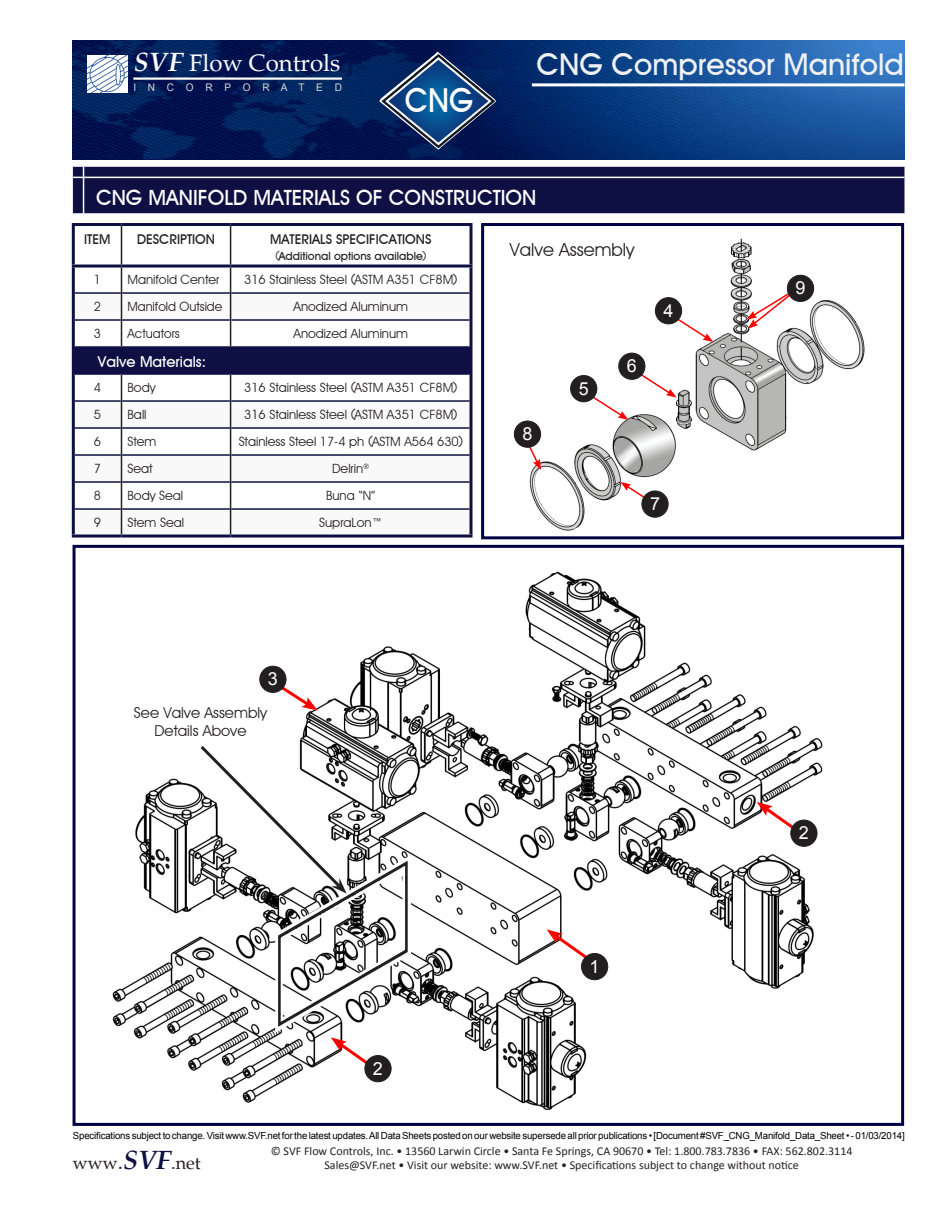
<style>
.page{position:relative;width:945px;height:1215px;background:#fff}
.page>*{position:absolute;margin:0;border:0;box-sizing:border-box;transform-origin:0 0}
.t1{font:700 33px "Decker";color:#fff;scale:.94 1}
.t2{font:700 30px "Decker";color:#f0f1f2}
.t3{font:24px "Palatino";color:#fbfdfe}
.t4{font:700 21px "Decker";color:#fff}
.t5{font:18px "Decker";color:#231f20}
.t6{font:18px "Palatino";color:#231f20}
.t7{font:18px "Arial";color:#fff}
.t8{font:15px/18px "Decker";color:#231f20;text-align:center}
.t9{font:700 15px "Decker";color:#fff}
.t10{font:700 13.5px "Decker";color:#231f20}
.t11{font:12.75px "Decker";color:#231f20}
.t12{font:12px/14.2px "Calibri";color:#231f20;text-align:center}
.t13{font:700 11.25px "Decker";color:#231f20}
.t14{font:10.5px "Arial";color:#d6d7d8;scale:.96 1}
.t15{font:9.75px "Arial";letter-spacing:-.02em;color:#000}
.s1{font-weight:700;font-style:italic;font-size:27px}
.s2{font-size:21px}
.s3{font-weight:700;font-style:italic;font-size:27px;color:#0e0f43}
</style>
<div class="page">
<img style="left:112px;top:571px;width:711px;height:539px">
<img style="left:522px;top:238px;width:343px;height:293px">
<img style="left:73px;top:40px;width:831px;height:119px">
<img style="left:88px;top:56px;width:39px;height:36px">
<hr style="left:133px;top:77px;width:209px;height:3px;background:#fbfdfe">
<hr style="left:532px;top:83px;width:372px;height:3px;background:#fff">
<svg style="left:376px;top:49px;width:123px;height:104px;background:#011b57"></svg>
<img style="left:381px;top:54px;width:114px;height:94px">
<div style="left:73px;top:167px;width:831px;height:46px;background:#0e0f43"></div>
<hr style="left:73px;top:177px;width:832px;height:1px;background:#fbfdfe">
<hr style="left:83px;top:167px;width:1px;height:49px;background:#fbfdfe">
<hr style="left:72px;top:223px;width:50px;height:3px;background:#0e0f43">
<hr style="left:72px;top:226px;width:3px;height:39px;background:#0e0f43">
<hr style="left:122px;top:223px;width:109px;height:3px;background:#0e0f43">
<hr style="left:231px;top:223px;width:241px;height:3px;background:#0e0f43">
<hr style="left:470px;top:226px;width:2px;height:39px;background:#0e0f43">
<hr style="left:72px;top:268px;width:3px;height:25px;background:#0e0f43">
<hr style="left:470px;top:268px;width:2px;height:25px;background:#0e0f43">
<hr style="left:72px;top:293px;width:3px;height:27px;background:#0e0f43">
<hr style="left:470px;top:293px;width:2px;height:27px;background:#0e0f43">
<hr style="left:72px;top:320px;width:3px;height:27px;background:#0e0f43">
<hr style="left:470px;top:320px;width:2px;height:27px;background:#0e0f43">
<hr style="left:72px;top:347px;width:3px;height:27px;background:#0e0f43">
<hr style="left:470px;top:347px;width:2px;height:27px;background:#0e0f43">
<hr style="left:72px;top:374px;width:3px;height:27px;background:#0e0f43">
<hr style="left:470px;top:374px;width:2px;height:27px;background:#0e0f43">
<hr style="left:72px;top:401px;width:3px;height:27px;background:#0e0f43">
<hr style="left:470px;top:401px;width:2px;height:27px;background:#0e0f43">
<hr style="left:72px;top:428px;width:3px;height:27px;background:#0e0f43">
<hr style="left:470px;top:428px;width:2px;height:27px;background:#0e0f43">
<hr style="left:72px;top:455px;width:3px;height:27px;background:#0e0f43">
<hr style="left:470px;top:455px;width:2px;height:27px;background:#0e0f43">
<hr style="left:72px;top:482px;width:3px;height:27px;background:#0e0f43">
<hr style="left:470px;top:482px;width:2px;height:27px;background:#0e0f43">
<hr style="left:72px;top:509px;width:3px;height:26px;background:#0e0f43">
<hr style="left:470px;top:509px;width:2px;height:26px;background:#0e0f43">
<hr style="left:72px;top:535px;width:50px;height:3px;background:#0e0f43">
<hr style="left:122px;top:535px;width:109px;height:3px;background:#0e0f43">
<hr style="left:231px;top:535px;width:241px;height:3px;background:#0e0f43">
<hr style="left:121px;top:226px;width:1px;height:39px;background:#231f20">
<hr style="left:230px;top:226px;width:1px;height:39px;background:#231f20">
<hr style="left:72px;top:265px;width:50px;height:3px;background:#0e0f43">
<hr style="left:122px;top:265px;width:109px;height:3px;background:#0e0f43">
<hr style="left:231px;top:265px;width:241px;height:3px;background:#0e0f43">
<svg style="left:73px;top:268px;width:398px;height:267px"></svg>
<svg style="left:273px;top:680px;width:45px;height:31px"></svg>
<svg style="left:547px;top:929px;width:48px;height:36px"></svg>
<div style="left:582px;top:953px;width:26px;height:27px;background:#231f20;border-radius:50%"></div>
<div style="left:581px;top:953px;width:27px;height:27px;border:1px solid #231f20;border-radius:50%"></div>
<svg style="left:757px;top:802px;width:48px;height:36px"></svg>
<div style="left:791px;top:820px;width:26px;height:26px;background:#231f20;border-radius:50%"></div>
<div style="left:790px;top:820px;width:27px;height:27px;border:1px solid #231f20;border-radius:50%"></div>
<div style="left:260px;top:666px;width:26px;height:26px;background:#231f20;border-radius:50%"></div>
<div style="left:259px;top:666px;width:27px;height:27px;border:1px solid #231f20;border-radius:50%"></div>
<div style="left:571px;top:376px;width:26px;height:26px;background:#231f20;border-radius:50%"></div>
<div style="left:570px;top:375px;width:27px;height:27px;border:1px solid #231f20;border-radius:50%"></div>
<svg style="left:671px;top:314px;width:42px;height:28px"></svg>
<div style="left:655px;top:298px;width:27px;height:26px;background:#231f20;border-radius:50%"></div>
<div style="left:655px;top:297px;width:27px;height:27px;border:1px solid #231f20;border-radius:50%"></div>
<svg style="left:586px;top:369px;width:91px;height:51px"></svg>
<div style="left:619px;top:353px;width:26px;height:26px;background:#231f20;border-radius:50%"></div>
<div style="left:618px;top:353px;width:27px;height:27px;border:1px solid #231f20;border-radius:50%"></div>
<svg style="left:620px;top:482px;width:43px;height:28px"></svg>
<div style="left:642px;top:491px;width:26px;height:26px;background:#231f20;border-radius:50%"></div>
<div style="left:642px;top:491px;width:27px;height:27px;border:1px solid #231f20;border-radius:50%"></div>
<svg style="left:526px;top:442px;width:15px;height:28px"></svg>
<div style="left:514px;top:421px;width:27px;height:26px;background:#231f20;border-radius:50%"></div>
<div style="left:514px;top:421px;width:27px;height:27px;border:1px solid #231f20;border-radius:50%"></div>
<svg style="left:746px;top:291px;width:48px;height:38px"></svg>
<div style="left:787px;top:275px;width:27px;height:26px;background:#231f20;border-radius:50%"></div>
<div style="left:787px;top:275px;width:27px;height:27px;border:1px solid #231f20;border-radius:50%"></div>
<div style="left:481px;top:223px;width:423px;height:316px;border:3px solid #000045"></div>
<div style="left:73px;top:545px;width:831px;height:581px;border:3px solid #000045"></div>
<div style="left:365px;top:1056px;width:26px;height:26px;background:#231f20;border-radius:50%"></div>
<div style="left:364px;top:1055px;width:28px;height:27px;border:1px solid #231f20;border-radius:50%"></div>
<svg style="left:197px;top:743px;width:217px;height:330px"></svg>
<p class="t3" style="left:134px;top:49px;width:208px"><span class="s1">SVF</span> Flow Controls</p>
<p class="t14" style="left:133px;top:80px;width:219px">I N C O R P O R A T E D</p>
<p class="t1" style="left:405px;top:80px;width:75px">CNG</p>
<p class="t2" style="left:537px;top:46px;width:369px">CNG Compressor Manifold</p>
<p class="t4" style="left:96px;top:185px;width:442px">CNG MANIFOLD MATERIALS OF CONSTRUCTION</p>
<p class="t10" style="left:84px;top:231px;width:28px">ITEM</p>
<p class="t10" style="left:137px;top:231px;width:80px">DESCRIPTION</p>
<p class="t10" style="left:270px;top:231px;width:163px">MATERIALS SPECIFICATIONS</p>
<p class="t13" style="left:275px;top:249px;width:152px">(Additional options available)</p>
<p class="t11" style="left:94px;top:272px;width:9px">1</p>
<p class="t11" style="left:128px;top:272px;width:93px">Manifold Center</p>
<p class="t11" style="left:244px;top:272px;width:215px">316 Stainless Steel (ASTM A351 CF8M)</p>
<p class="t11" style="left:94px;top:299px;width:9px">2</p>
<p class="t11" style="left:128px;top:299px;width:96px">Manifold Outside</p>
<p class="t11" style="left:293px;top:299px;width:116px">Anodized Aluminum</p>
<p class="t11" style="left:94px;top:326px;width:9px">3</p>
<p class="t11" style="left:128px;top:326px;width:54px">Actuators</p>
<p class="t11" style="left:293px;top:326px;width:116px">Anodized Aluminum</p>
<p class="t9" style="left:98px;top:353px;width:110px">Valve Materials:</p>
<p class="t11" style="left:94px;top:380px;width:9px">4</p>
<p class="t11" style="left:128px;top:380px;width:30px">Body</p>
<p class="t11" style="left:244px;top:380px;width:215px">316 Stainless Steel (ASTM A351 CF8M)</p>
<p class="t11" style="left:94px;top:407px;width:9px">5</p>
<p class="t11" style="left:128px;top:407px;width:21px">Ball</p>
<p class="t11" style="left:244px;top:407px;width:215px">316 Stainless Steel (ASTM A351 CF8M)</p>
<p class="t11" style="left:94px;top:434px;width:9px">6</p>
<p class="t11" style="left:128px;top:434px;width:31px">Stem</p>
<p class="t11" style="left:239px;top:434px;width:226px">Stainless Steel 17-4 ph (ASTM A564 630)</p>
<p class="t11" style="left:94px;top:461px;width:9px">7</p>
<p class="t11" style="left:128px;top:461px;width:27px">Seat</p>
<p class="t11" style="left:332px;top:461px;width:39px">Delrin<sup>®</sup></p>
<p class="t11" style="left:94px;top:488px;width:9px">8</p>
<p class="t11" style="left:128px;top:488px;width:57px">Body Seal</p>
<p class="t11" style="left:326px;top:488px;width:51px">Buna “N”</p>
<p class="t11" style="left:94px;top:515px;width:9px">9</p>
<p class="t11" style="left:128px;top:515px;width:58px">Stem Seal</p>
<p class="t11" style="left:319px;top:515px;width:65px">SupraLon™</p>
<p class="t5" style="left:510px;top:238px;width:126px">Valve Assembly</p>
<p class="t7" style="left:627px;top:354px;width:12px">6</p>
<p class="t7" style="left:579px;top:377px;width:12px">5</p>
<p class="t7" style="left:522px;top:422px;width:12px">8</p>
<p class="t7" style="left:664px;top:299px;width:12px">4</p>
<p class="t7" style="left:650px;top:492px;width:12px">7</p>
<p class="t7" style="left:268px;top:667px;width:12px">3</p>
<p class="t8" style="left:134px;top:703px;width:135px">See Valve Assembly<br>Details Above</p>
<p class="t7" style="left:373px;top:1057px;width:12px">2</p>
<p class="t7" style="left:590px;top:955px;width:12px">1</p>
<p class="t7" style="left:796px;top:276px;width:12px">9</p>
<p class="t7" style="left:799px;top:821px;width:12px">2</p>
<p class="t15" style="left:73px;top:1129px;width:833px">Specifications subject to change. Visit www.SVF.net for the latest updates. All Data Sheets posted on our website supersede all prior publications • [Document #SVF_CNG_Manifold_Data_Sheet • - 01/03/2014]</p>
<h3 class="t6" style="left:73px;top:1152px;width:129px">www<span class="s2">.</span><span class="s3">SVF</span>.net</h3>
<p class="t12" style="left:271px;top:1144px;width:583px">© SVF Flow Controls, Inc. • 13560 Larwin Circle • Santa Fe Springs, CA 90670 • Tel: 1.800.783.7836 • FAX: 562.802.3114<br>Sales@SVF.net • Visit our website: www.SVF.net • Specifications subject to change without notice</p>
</div>
